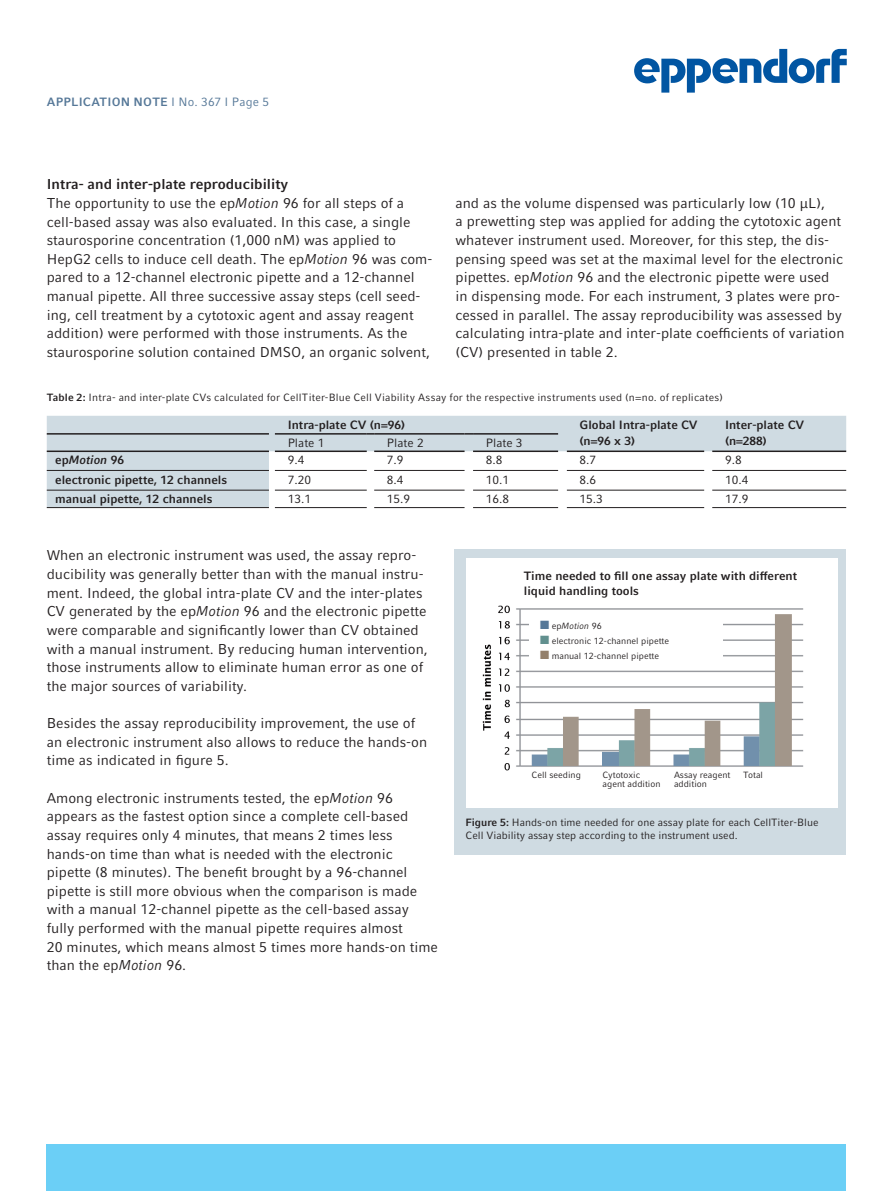
<style>
.page{position:relative;width:893px;height:1191px;background:#fff}
.page>*{position:absolute;margin:0;border:0;box-sizing:border-box;transform-origin:0 0}
.t1{font:14.25px/18.6px "Compatil Factfor Eppendorf";color:#231f20}
.t2{font:700 12px/16.2px "Compatil Factfor Eppendorf";color:#231f20}
.t3{font:12px "Compatil Factfor Eppendorf";color:#231f20}
.t4{font:700 12px "Compatil Factfor Eppendorf";letter-spacing:.015em;color:#567898}
.t5{font:italic 700 12px "Compatil Factfor Eppendorf";color:#231f20}
.t6{font:10.5px/13.5px "Compatil Factfor Eppendorf";letter-spacing:.005em;color:#231f20}
.t7{font:9px/9px "Compatil Factfor Eppendorf";color:#231f20}
.t8{font:italic 9px "Compatil Factfor Eppendorf";color:#231f20}
.s1{font-weight:400}
.s2{font-weight:700}
.s3{font-style:italic}
.s4{font-style:normal}
.s5{color:#567898}
.s6{color:#62908f}
.s7{color:#93806b}
</style>
<div class="page">
<div style="left:47px;top:1144px;width:799px;height:47px;background:#6bcff6"></div>
<svg style="left:634px;top:49px;width:213px;height:44px"></svg>
<div style="left:454px;top:550px;width:392px;height:305px;background:#cfdbe2"></div>
<svg style="left:47px;top:416px;width:799px;height:91px;fill:#cfdbe2"></svg>
<hr style="left:47px;top:470px;width:222px;height:1px;background:#231f20">
<hr style="left:275px;top:470px;width:92px;height:1px;background:#231f20">
<hr style="left:374px;top:470px;width:91px;height:1px;background:#231f20">
<hr style="left:473px;top:470px;width:85px;height:1px;background:#231f20">
<hr style="left:567px;top:470px;width:137px;height:1px;background:#231f20">
<hr style="left:712px;top:470px;width:134px;height:1px;background:#231f20">
<hr style="left:47px;top:490px;width:222px;height:1px;background:#231f20">
<hr style="left:275px;top:490px;width:92px;height:1px;background:#231f20">
<hr style="left:374px;top:490px;width:91px;height:1px;background:#231f20">
<hr style="left:473px;top:490px;width:85px;height:1px;background:#231f20">
<hr style="left:567px;top:490px;width:137px;height:1px;background:#231f20">
<hr style="left:712px;top:490px;width:134px;height:1px;background:#231f20">
<hr style="left:47px;top:507px;width:222px;height:1px;background:#231f20">
<hr style="left:275px;top:507px;width:92px;height:1px;background:#231f20">
<hr style="left:374px;top:507px;width:91px;height:1px;background:#231f20">
<hr style="left:473px;top:507px;width:85px;height:1px;background:#231f20">
<hr style="left:567px;top:507px;width:137px;height:1px;background:#231f20">
<hr style="left:712px;top:507px;width:134px;height:1px;background:#231f20">
<hr style="left:47px;top:433px;width:222px;height:1px;background:#231f20">
<hr style="left:47px;top:450px;width:222px;height:2px;background:#231f20">
<hr style="left:275px;top:450px;width:92px;height:2px;background:#231f20">
<hr style="left:374px;top:450px;width:91px;height:2px;background:#231f20">
<hr style="left:473px;top:450px;width:85px;height:2px;background:#231f20">
<hr style="left:275px;top:433px;width:92px;height:1px;background:#231f20">
<hr style="left:374px;top:433px;width:91px;height:1px;background:#231f20">
<hr style="left:473px;top:433px;width:85px;height:1px;background:#231f20">
<hr style="left:567px;top:450px;width:137px;height:2px;background:#231f20">
<hr style="left:712px;top:450px;width:134px;height:2px;background:#231f20">
<img style="left:466px;top:559px;width:371px;height:248px">
<div style="left:529px;top:615px;width:194px;height:49px;background:#fff"></div>
<p class="t4" style="left:47px;top:95px;width:224px">APPLICATION NOTE <span class="s1">I No. 367 I Page 5</span></p>
<p class="t1" style="left:47px;top:175px;width:387px"><span class="s2">Intra- and inter-plate reproducibility<br></span>The opportunity to use the ep<span class="s3">Motion</span> 96 for all steps of a cell-based assay was also evaluated. In this case, a single staurosporine concentration (1,000 nM) was applied to HepG2 cells to induce cell death. The ep<span class="s3">Motion</span> 96 was com&shy;pared to a 12-channel electronic pipette and a 12-channel manual pipette. All three successive assay steps (cell seed&shy;ing, cell treatment by a cytotoxic agent and assay reagent addition) were performed with those instruments. As the staurosporine solution contained DMSO, an organic solvent,</p>
<p class="t1" style="left:455px;top:194px;width:390px">and as the volume dispensed was particularly low (10 µL),<br>a prewetting step was applied for adding the cytotoxic agent whatever instrument used. Moreover, for this step, the dis&shy;pensing speed was set at the maximal level for the electronic pipettes. ep<span class="s3">Motion</span> 96 and the electronic pipette were used in dispensing mode. For each instrument, 3 plates were pro&shy;cessed in parallel. The assay reproducibility was assessed by calculating intra-plate and inter-plate coefficients of variation (CV) presented in table 2.</p>
<p class="t6" style="left:47px;top:391px;width:678px"><span class="s2">Table 2:</span> Intra- and inter-plate CVs calculated for CellTiter-Blue Cell Viability Assay for the respective instruments used (n=no. of replicates)</p>
<p class="t2" style="left:288px;top:417px;width:119px">Intra-plate CV (n=96)</p>
<p class="t2" style="left:580px;top:417px;width:120px">Global Intra-plate CV (n=96 x 3)</p>
<p class="t2" style="left:725px;top:417px;width:81px">Inter-plate CV</p>
<p class="t3" style="left:288px;top:436px;width:38px">Plate 1</p>
<p class="t3" style="left:387px;top:436px;width:38px">Plate 2</p>
<p class="t3" style="left:486px;top:436px;width:38px">Plate 3</p>
<p class="t2" style="left:725px;top:433px;width:43px">(n=288)</p>
<p class="t5" style="left:55px;top:453px;width:70px"><span class="s4">ep</span>Motion <span class="s4">96</span></p>
<p class="t3" style="left:288px;top:453px;width:18px">9.4</p>
<p class="t3" style="left:387px;top:453px;width:18px">7.9</p>
<p class="t3" style="left:486px;top:453px;width:18px">8.8</p>
<p class="t3" style="left:580px;top:453px;width:18px">8.7</p>
<p class="t3" style="left:725px;top:453px;width:18px">9.8</p>
<p class="t2" style="left:55px;top:471px;width:173px">electronic pipette, 12 channels</p>
<p class="t3" style="left:288px;top:472px;width:25px">7.20</p>
<p class="t3" style="left:387px;top:472px;width:18px">8.4</p>
<p class="t3" style="left:486px;top:472px;width:25px">10.1</p>
<p class="t3" style="left:580px;top:472px;width:18px">8.6</p>
<p class="t3" style="left:725px;top:472px;width:25px">10.4</p>
<p class="t2" style="left:55px;top:491px;width:159px">manual pipette, 12 channels</p>
<p class="t3" style="left:288px;top:492px;width:25px">13.1</p>
<p class="t3" style="left:387px;top:492px;width:25px">15.9</p>
<p class="t3" style="left:486px;top:492px;width:25px">16.8</p>
<p class="t3" style="left:580px;top:492px;width:25px">15.3</p>
<p class="t3" style="left:725px;top:492px;width:25px">17.9</p>
<p class="t1" style="left:47px;top:546px;width:383px">When an electronic instrument was used, the assay repro&shy;ducibility was generally better than with the manual instru&shy;ment. Indeed, the global intra-plate CV and the inter-plates CV generated by the ep<span class="s3">Motion</span> 96 and the electronic pipette were comparable and significantly lower than CV obtained with a manual instrument. By reducing human intervention, those instruments allow to eliminate human error as one of the major sources of variability.</p>
<p class="t1" style="left:47px;top:714px;width:382px">Besides the assay reproducibility improvement, the use of an electronic instrument also allows to reduce the hands-on time as indicated in figure 5.</p>
<p class="t1" style="left:47px;top:788px;width:393px">Among electronic instruments tested, the ep<span class="s3">Motion</span> 96 appears as the fastest option since a complete cell-based assay requires only 4 minutes, that means 2 times less hands-on time than what is needed with the electronic pipette (8 minutes). The benefit brought by a 96-channel pipette is still more obvious when the comparison is made with a manual 12-channel pipette as the cell-based assay fully performed with the manual pipette requires almost<br>20 minutes, which means almost 5 times more hands-on time than the ep<span class="s3">Motion</span> 96.</p>
<p class="t2" style="left:524px;top:569px;width:275px;line-height:15px">Time needed to fill one assay plate with different liquid handling tools</p>
<p class="t8" style="left:540px;top:620px;width:63px"><span class="s5">■</span> <span class="s4">ep</span>Motion <span class="s4">96</span></p>
<p class="t7" style="left:540px;top:636px;width:131px"><span class="s6">■</span> electronic 12-channel pipette</p>
<p class="t7" style="left:540px;top:651px;width:121px"><span class="s7">■</span> manual 12-channel pipette</p>
<p class="t7" style="left:531px;top:770px;width:51px">Cell seeding</p>
<p class="t7" style="left:603px;top:770px;width:60px">Cytotoxic agent addition</p>
<p class="t7" style="left:674px;top:770px;width:58px">Assay reagent addition</p>
<p class="t7" style="left:743px;top:770px;width:21px">Total</p>
<p class="t6" style="left:466px;top:815px;width:354px"><span class="s2">Figure 5:</span> Hands-on time needed for one assay plate for each CellTiter-Blue<br>Cell Viability assay step according to the instrument used.</p>
</div>
